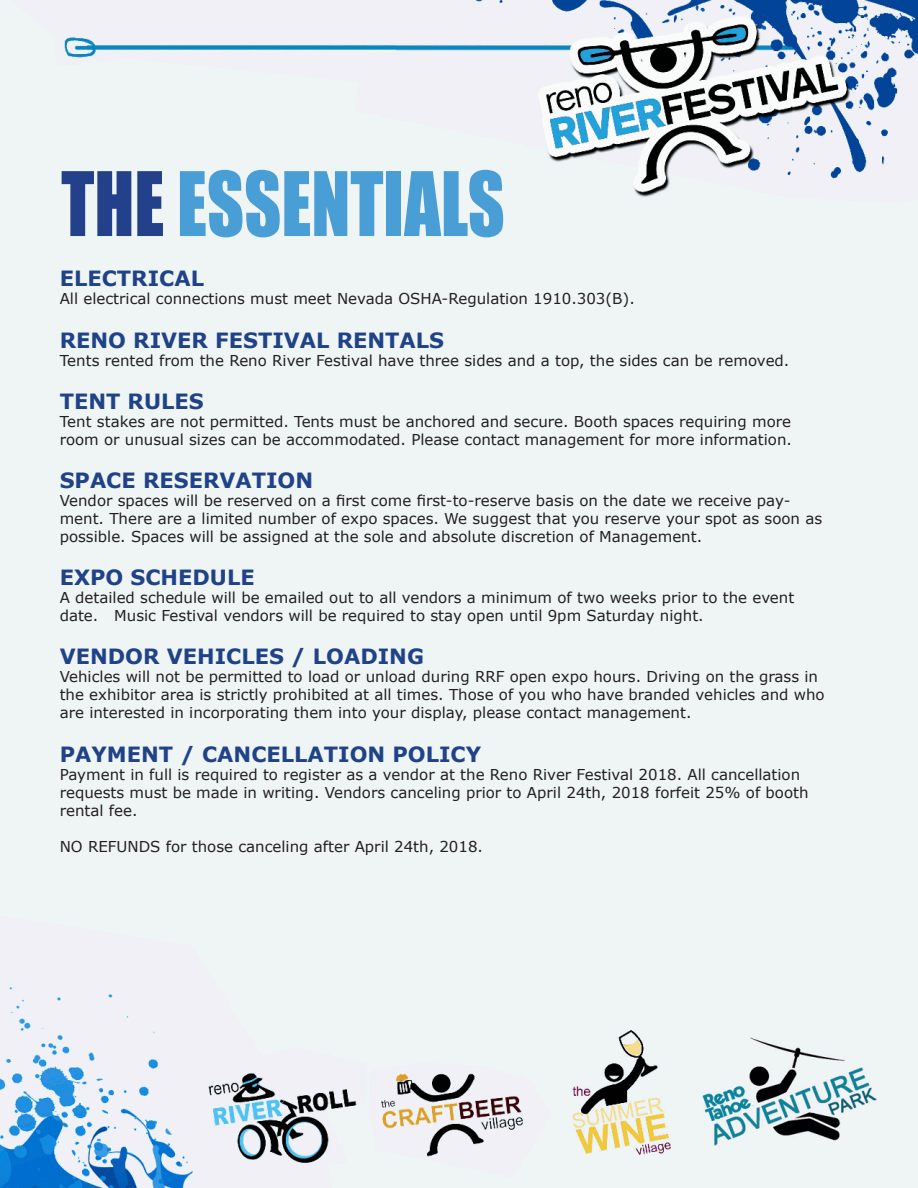
<style>
.page{position:relative;width:918px;height:1188px;background:#eff5f5}
.page>*{position:absolute;margin:0;border:0;box-sizing:border-box;transform-origin:0 0}
.t1{font:82.05px "Impact";color:#4a9ed6;scale:.88 1}
.t2{font:700 21px "Verdana";color:#204287}
.t3{font:15px/18px "Verdana";color:#231f20}
.s1{color:#23418a}
</style>
<div class="page">
<p class="t1" style="left:61px;top:140px;width:506px"><span class="s1">THE</span> ESSENTIALS</p>
<p class="t2" style="left:60px;top:265px;width:146px">ELECTRICAL</p>
<p class="t3" style="left:60px;top:290px;width:577px">All electrical connections must meet Nevada OSHA-Regulation 1910.303(B).</p>
<p class="t2" style="left:60px;top:326px;width:386px">RENO RIVER FESTIVAL RENTALS</p>
<p class="t3" style="left:60px;top:351px;width:731px">Tents rented from the Reno River Festival have three sides and a top, the sides can be removed.</p>
<p class="t2" style="left:60px;top:388px;width:146px">TENT RULES</p>
<p class="t3" style="left:60px;top:413px;width:734px">Tent stakes are not permitted. Tents must be anchored and secure. Booth spaces requiring more room or unusual sizes can be accommodated. Please contact management for more information.</p>
<p class="t2" style="left:60px;top:467px;width:255px">SPACE RESERVATION</p>
<p class="t3" style="left:60px;top:492px;width:764px">Vendor spaces will be reserved on a first come first-to-reserve basis on the date we receive pay&shy;ment. There are a limited number of expo spaces. We suggest that you reserve your spot as soon as possible. Spaces will be assigned at the sole and absolute discretion of Management.</p>
<p class="t2" style="left:60px;top:564px;width:197px">EXPO SCHEDULE</p>
<p class="t3" style="left:60px;top:589px;width:736px">A detailed schedule will be emailed out to all vendors a minimum of two weeks prior to the event date. Music Festival vendors will be required to stay open until 9pm Saturday night.</p>
<p class="t2" style="left:60px;top:643px;width:366px">VENDOR VEHICLES / LOADING</p>
<p class="t3" style="left:60px;top:668px;width:767px">Vehicles will not be permitted to load or unload during RRF open expo hours. Driving on the grass in the exhibitor area is strictly prohibited at all times. Those of you who have branded vehicles and who are interested in incorporating them into your display, please contact management.</p>
<p class="t2" style="left:60px;top:740px;width:423px">PAYMENT / CANCELLATION POLICY</p>
<p class="t3" style="left:60px;top:765px;width:750px">Payment in full is required to register as a vendor at the Reno River Festival 2018. All cancellation requests must be made in writing. Vendors canceling prior to April 24th, 2018 forfeit 25% of booth rental fee.</p>
<p class="t3" style="left:60px;top:837px;width:425px">NO REFUNDS for those canceling after April 24th, 2018.</p>
</div>
